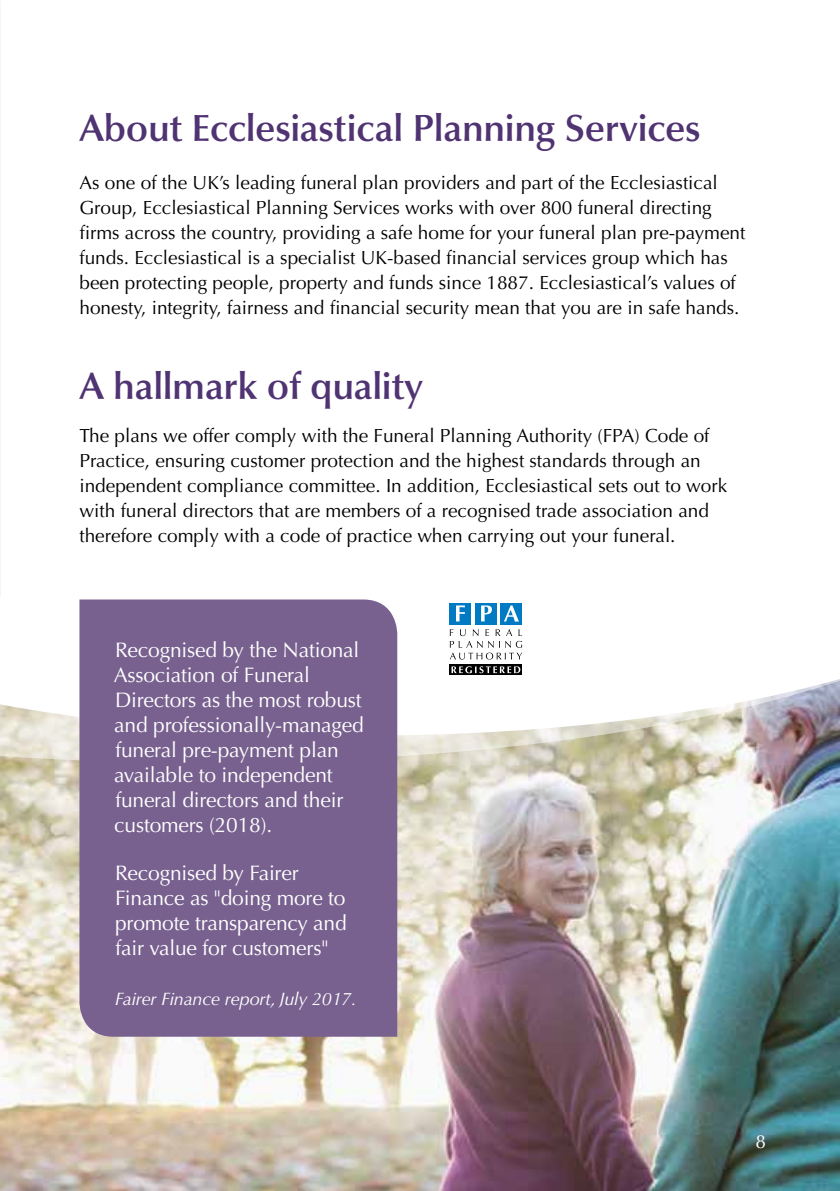
<style>
.page{position:relative;width:840px;height:1191px;background:#fff}
.page>*{position:absolute;margin:0;border:0;box-sizing:border-box;transform-origin:0 0}
.t1{font:600 38px "Optima LT Std";letter-spacing:-.01em;color:#503372}
.t2{font:21px/25px "Optima LT Std";letter-spacing:-.01em;color:#fff}
.t3{font:19px/25px "Optima LT Std";color:#000}
.t4{font:19px "Optima LT Std";color:#fff}
.t5{font:italic 18px "Optima LT Std";letter-spacing:-.01em;color:#fff}
</style>
<div class="page">
<img style="left:0;top:762px;width:839px;height:429px">
<svg style="left:0;top:735px;width:839px;height:27px;background:#cbc5b7"></svg>
<svg style="left:0;top:603px;width:839px;height:132px"></svg>
<svg style="left:449px;top:629px;width:73px;height:30px"></svg>
<svg style="left:449px;top:664px;width:73px;height:11px"></svg>
<svg style="left:451px;top:666px;width:69px;height:7px"></svg>
<div style="left:449px;top:603px;width:22px;height:21px;background:#007ac2"></div>
<div style="left:475px;top:603px;width:21px;height:21px;background:#007ac2"></div>
<div style="left:500px;top:603px;width:22px;height:21px;background:#007ac2"></div>
<svg style="left:456px;top:605px;width:8px;height:16px"></svg>
<svg style="left:481px;top:605px;width:10px;height:16px"></svg>
<svg style="left:504px;top:605px;width:14px;height:16px"></svg>
<div style="left:79px;top:599px;width:318px;height:437px;background:#78618f"></div>
<h1 class="t1" style="left:79px;top:106px;width:622px">About Ecclesiastical Planning Services</h1>
<p class="t3" style="left:79px;top:170px;width:667px">As one of the UK’s leading funeral plan providers and part of the Ecclesiastical Group, Ecclesiastical Planning Services works with over 800 funeral directing firms across the country, providing a safe home for your funeral plan pre-payment funds. Ecclesiastical is a specialist UK-based financial services group which has been protecting people, property and funds since 1887. Ecclesiastical’s values of honesty, integrity, fairness and financial security mean that you are in safe hands.</p>
<h1 class="t1" style="left:79px;top:364px;width:345px">A hallmark of quality</h1>
<p class="t3" style="left:79px;top:423px;width:649px">The plans we offer comply with the Funeral Planning Authority (FPA) Code of Practice, ensuring customer protection and the highest standards through an independent compliance committee. In addition, Ecclesiastical sets out to work with funeral directors that are members of a recognised trade association and therefore comply with a code of practice when carrying out your funeral.</p>
<p class="t2" style="left:114px;top:637px;width:251px">Recognised by the National<br>Association of Funeral<br>Directors as the most robust and professionally-managed funeral pre-payment plan available to independent funeral directors and their customers (2018).</p>
<p class="t2" style="left:115px;top:860px;width:233px">Recognised by Fairer<br>Finance as "doing more to promote transparency and fair value for customers"</p>
<p class="t5" style="left:115px;top:988px;width:243px">Fairer Finance report, July 2017.</p>
<p class="t4" style="left:755px;top:1130px;width:12px">8</p>
</div>
